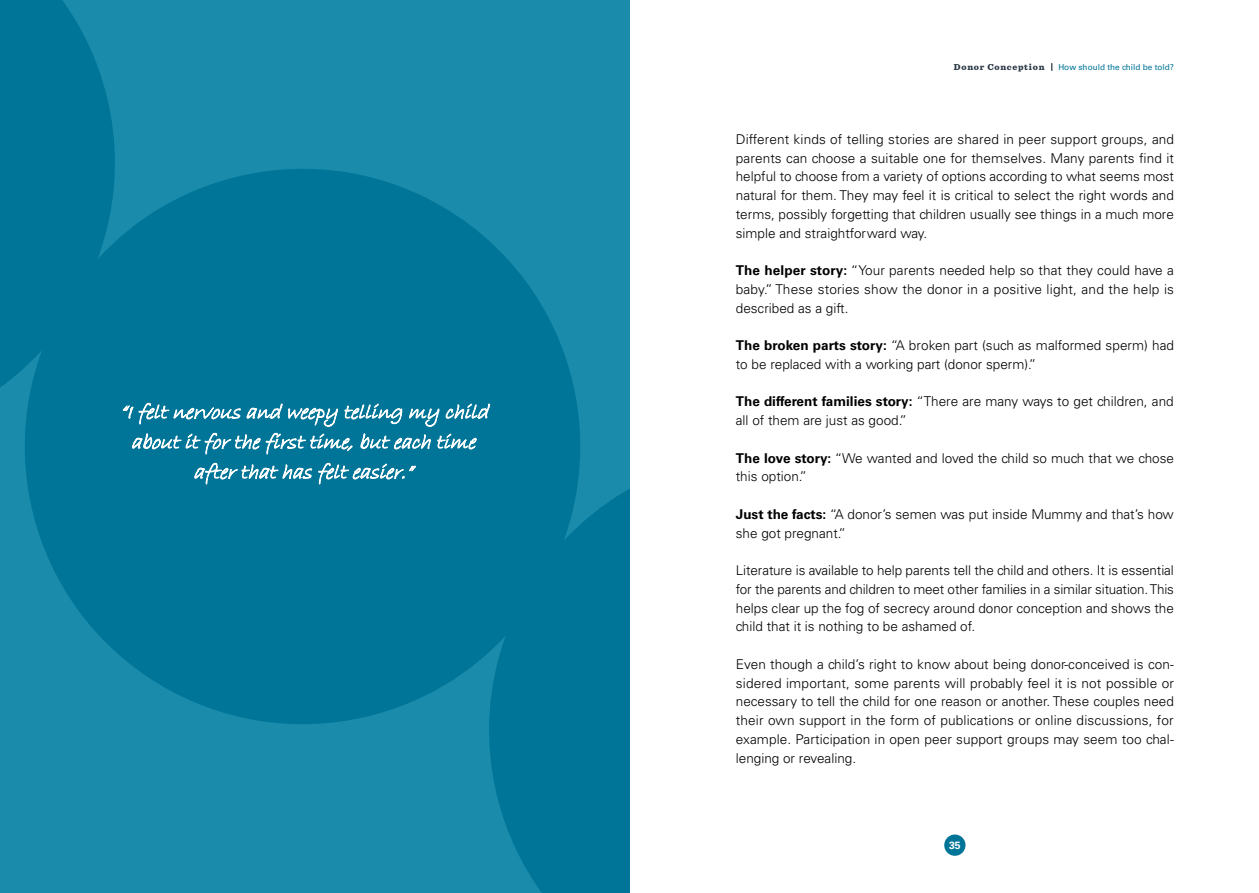
<style>
.page{position:relative;width:1259px;height:893px;background:#fff}
.page>*{position:absolute;margin:0;border:0;box-sizing:border-box;transform-origin:0 0}
.t1{font:300 13.5px/18.8px "Univers LT Std";color:#000;text-align:justify}
.t2{font:700 10.5px "Univers LT Std";color:#fff}
.t3{font:900 9px "Sentinel";letter-spacing:.08em;color:#293745}
.t4{font:8.25px "Univers LT Std";color:#007598}
.s1{font-weight:700}
</style>
<div class="page">
<div style="left:944px;top:834px;width:21px;height:22px;background:#007598;border-radius:50%"></div>
<svg style="left:0;top:0;width:629px;height:893px;fill:#007598"></svg>
<svg style="left:123px;top:403px;width:367px;height:54px"></svg>
<svg style="left:194px;top:463px;width:118px;height:24px"></svg>
<svg style="left:318px;top:463px;width:98px;height:24px"></svg>
<p class="t3" style="left:954px;top:60px;width:92px">Donor Conception</p>
<p class="t4" style="left:1058px;top:62px;width:117px">How should the child be told?</p>
<p class="t1" style="left:736px;top:130px;width:440px">Different kinds of telling stories are shared in peer support groups, and parents can choose a suitable one for themselves. Many parents find it helpful to choose from a variety of options according to what seems most natural for them. They may feel it is critical to select the right words and terms, possibly forgetting that children usually see things in a much more simple and straightforward way.</p>
<p class="t1" style="left:736px;top:261px;width:440px"><span class="s1">The helper story:</span> “Your parents needed help so that they could have a baby.” These stories show the donor in a positive light, and the help is described as a gift.</p>
<p class="t1" style="left:736px;top:336px;width:440px"><span class="s1">The broken parts story:</span> “A broken part (such as malformed sperm) had to be replaced with a working part (donor sperm).”</p>
<p class="t1" style="left:736px;top:392px;width:439px"><span class="s1">The different families story:</span> “There are many ways to get children, and all of them are just as good.”</p>
<p class="t1" style="left:736px;top:448px;width:440px"><span class="s1">The love story:</span> “We wanted and loved the child so much that we chose this option.”</p>
<p class="t1" style="left:736px;top:505px;width:439px"><span class="s1">Just the facts:</span> “A donor’s semen was put inside Mummy and that’s how she got pregnant.”</p>
<p class="t1" style="left:736px;top:561px;width:440px">Literature is available to help parents tell the child and others. It is essential for the parents and children to meet other families in a similar situation. This helps clear up the fog of secrecy around donor conception and shows the child that it is nothing to be ashamed of.</p>
<p class="t1" style="left:736px;top:655px;width:440px">Even though a child’s right to know about being donor-conceived is con&shy;sidered important, some parents will probably feel it is not possible or necessary to tell the child for one reason or another. These couples need their own support in the form of publications or online discussions, for example. Participation in open peer support groups may seem too chal&shy;lenging or revealing.</p>
<p class="t2" style="left:949px;top:839px;width:13px">35</p>
</div>
